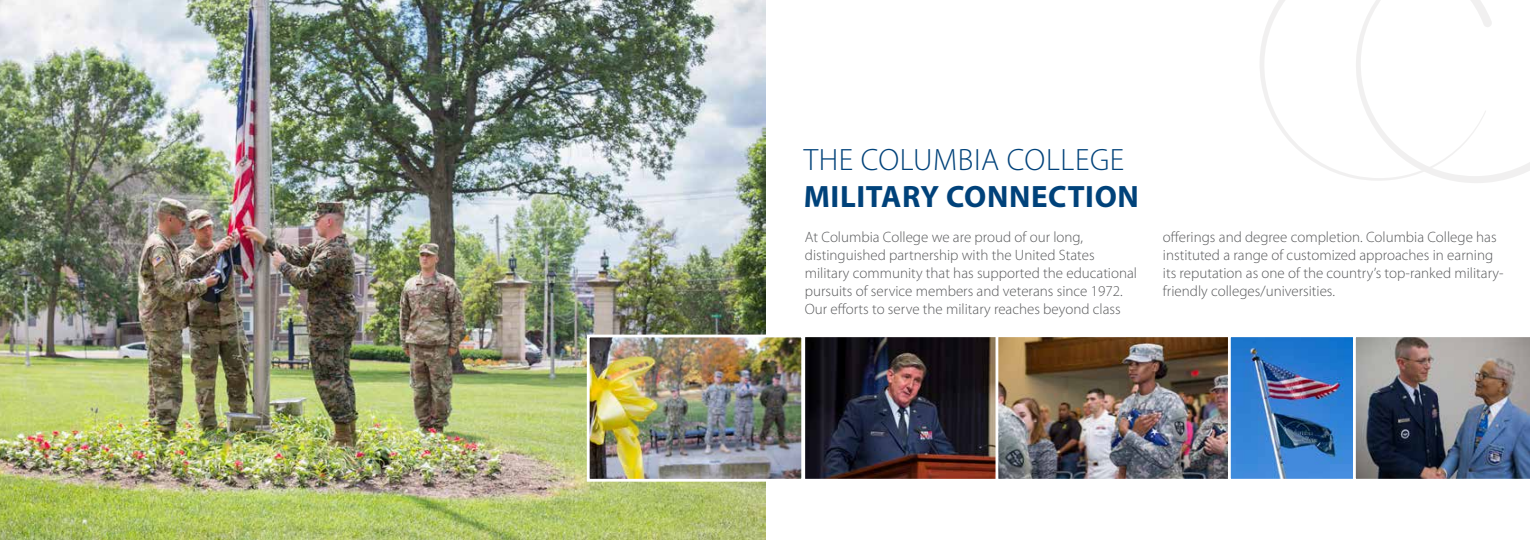
<style>
.page{position:relative;width:1530px;height:540px;background:#fff}
.page>*{position:absolute;margin:0;border:0;box-sizing:border-box;transform-origin:0 0}
.t1{font:300 31px "Myriad Pro";letter-spacing:.02em;color:#00427a}
.t2{font:700 31px "Myriad Pro";letter-spacing:.02em;color:#00427a}
.t3{font:300 15px/18px "Myriad Pro";color:#58595b}
</style>
<div class="page">
<img style="left:765px;top:338px;width:231px;height:140px">
<div style="left:802px;top:334px;width:199px;height:148px;border:3px solid #fff"></div>
<img style="left:1000px;top:338px;width:352px;height:140px">
<div style="left:996px;top:334px;width:235px;height:148px;border:3px solid #fff"></div>
<div style="left:1228px;top:334px;width:128px;height:148px;border:3px solid #fff"></div>
<img style="left:1353px;top:334px;width:177px;height:148px">
<img style="left:0;top:0;width:765px;height:540px">
<div style="left:587px;top:335px;width:217px;height:147px;border:3px solid #fff"></div>
<svg style="left:1260px;top:0;width:95px;height:178px"></svg>
<svg style="left:1355px;top:0;width:175px;height:183px"></svg>
<h1 class="t1" style="left:804px;top:141px;width:322px">THE COLUMBIA COLLEGE</h1>
<h1 class="t2" style="left:804px;top:176px;width:337px">MILITARY CONNECTION</h1>
<p class="t3" style="left:805px;top:227px;width:334px">At Columbia College we are proud of our long, distinguished partnership with the United States military community that has supported the educational pursuits of service members and veterans since 1972.<br>Our efforts to serve the military reaches beyond class</p>
<p class="t3" style="left:1163px;top:227px;width:342px">offerings and degree completion. Columbia College has instituted a range of customized approaches in earning its reputation as one of the country’s top-ranked military&shy;friendly colleges/universities.</p>
</div>
